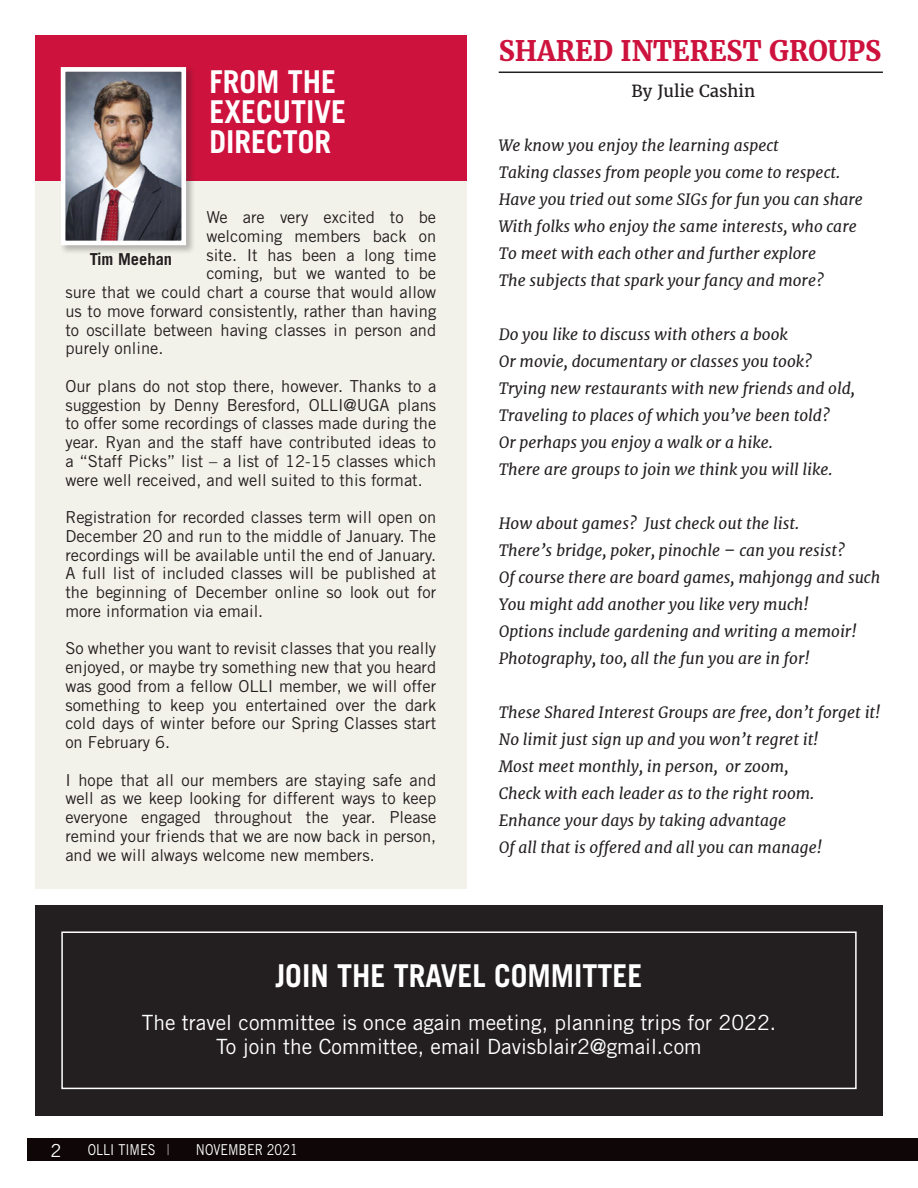
<style>
.page{position:relative;width:918px;height:1188px;background:#fff}
.page>*{position:absolute;margin:0;border:0;box-sizing:border-box;transform-origin:0 0}
.t1{font:700 31.5px/30px "Trade Gothic";color:#fff;scale:.95 1}
.t2{font:700 27.9px "Merriweather";color:#cd123d;scale:.95 1}
.t3{font:21px "Trade Gothic";color:#fff}
.t4{font:18px "Trade Gothic";color:#fff}
.t5{font:16.5px/18.8px "Trade Gothic";color:#231f20;text-align:justify}
.t6{font:16.5px "Merriweather";color:#231f20}
.t7{font:700 16.5px "Trade Gothic";color:#231f20}
.t8{font:italic 15.75px "Merriweather";color:#231f20}
.t9{font:15px "Trade Gothic";color:#fff;scale:.84 1}
.s1{color:#b2b3b7}
</style>
<div class="page">
<div style="left:35px;top:42px;width:432px;height:847px;background:#f3f2ea"></div>
<div style="left:35px;top:35px;width:432px;height:145px;background:#cd123d"></div>
<div style="left:59px;top:66px;width:137px;height:189px;background:#231f20;opacity:.3"></div>
<img style="left:67px;top:73px;width:113px;height:166px">
<div style="left:61px;top:67px;width:125px;height:178px;border:5px solid #fff"></div>
<div style="left:35px;top:905px;width:848px;height:210px;background:#231f20"></div>
<div style="left:61px;top:932px;width:796px;height:157px;border:2px solid #fff"></div>
<hr style="left:499px;top:72px;width:384px;height:1px;background:#231f20">
<div style="left:27px;top:1139px;width:891px;height:22px;background:#0e0607"></div>
<p class="t1" style="left:210px;top:66px;width:145px">FROM THE<br>EXECUTIVE<br>DIRECTOR</p>
<p class="t5" style="left:206px;top:208px;width:231px">We are very excited to be</p>
<p class="t5" style="left:206px;top:227px;width:231px">welcoming members back on</p>
<p class="t5" style="left:206px;top:245px;width:231px">site. It has been a long time</p>
<p class="t5" style="left:206px;top:264px;width:231px">coming, but we wanted to be</p>
<p class="t5" style="left:65px;top:283px;width:372px">sure that we could chart a course that would allow</p>
<p class="t5" style="left:65px;top:302px;width:372px">us to move forward consistently, rather than having</p>
<p class="t5" style="left:65px;top:320px;width:372px">to oscillate between having classes in person and</p>
<p class="t5" style="left:65px;top:339px;width:100px">purely online.</p>
<p class="t5" style="left:65px;top:377px;width:372px">Our plans do not stop there, however. Thanks to a suggestion by Denny Beresford, OLLI@UGA plans to offer some recordings of classes made during the year. Ryan and the staff have contributed ideas to a “Staff Picks” list – a list of 12-15 classes which were well received, and well suited to this format.</p>
<p class="t5" style="left:65px;top:508px;width:372px">Registration for recorded classes term will open on December 20 and run to the middle of January. The recordings will be available until the end of January.<br>A full list of included classes will be published at the beginning of December online so look out for more information via email.</p>
<p class="t5" style="left:65px;top:639px;width:372px">So whether you want to revisit classes that you really enjoyed, or maybe try something new that you heard was good from a fellow OLLI member, we will offer something to keep you entertained over the dark cold days of winter before our Spring Classes start on February 6.</p>
<p class="t5" style="left:65px;top:770px;width:372px">I hope that all our members are staying safe and well as we keep looking for different ways to keep everyone engaged throughout the year. Please remind your friends that we are now back in person, and we will always welcome new members.</p>
<p class="t7" style="left:90px;top:249px;width:84px">Tim Meehan</p>
<p class="t2" style="left:499px;top:34px;width:404px">SHARED INTEREST GROUPS</p>
<p class="t6" style="left:632px;top:81px;width:125px">By Julie Cashin</p>
<p class="t8" style="left:499px;top:136px;width:282px">We know you enjoy the learning aspect</p>
<p class="t8" style="left:499px;top:163px;width:343px">Taking classes from people you come to respect.</p>
<p class="t8" style="left:499px;top:190px;width:366px">Have you tried out some SIGs for fun you can share</p>
<p class="t8" style="left:499px;top:217px;width:360px">With folks who enjoy the same interests, who care</p>
<p class="t8" style="left:499px;top:244px;width:319px">To meet with each other and further explore</p>
<p class="t8" style="left:499px;top:271px;width:327px">The subjects that spark your fancy and more?</p>
<p class="t8" style="left:499px;top:325px;width:291px">Do you like to discuss with others a book</p>
<p class="t8" style="left:499px;top:352px;width:315px">Or movie, documentary or classes you took?</p>
<p class="t8" style="left:499px;top:379px;width:358px">Trying new restaurants with new friends and old,</p>
<p class="t8" style="left:499px;top:406px;width:333px">Traveling to places of which you’ve been told?</p>
<p class="t8" style="left:499px;top:433px;width:276px">Or perhaps you enjoy a walk or a hike.</p>
<p class="t8" style="left:499px;top:460px;width:335px">There are groups to join we think you will like.</p>
<p class="t8" style="left:499px;top:514px;width:302px">How about games? Just check out the list.</p>
<p class="t8" style="left:499px;top:541px;width:348px">There’s bridge, poker, pinochle – can you resist?</p>
<p class="t8" style="left:499px;top:568px;width:383px">Of course there are board games, mahjongg and such</p>
<p class="t8" style="left:499px;top:595px;width:311px">You might add another you like very much!</p>
<p class="t8" style="left:499px;top:622px;width:359px">Options include gardening and writing a memoir!</p>
<p class="t8" style="left:499px;top:649px;width:313px">Photography, too, all the fun you are in for!</p>
<p class="t8" style="left:499px;top:703px;width:383px">These Shared Interest Groups are free, don’t forget it!</p>
<p class="t8" style="left:499px;top:730px;width:321px">No limit just sign up and you won’t regret it!</p>
<p class="t8" style="left:499px;top:757px;width:291px">Most meet monthly, in person, or zoom,</p>
<p class="t8" style="left:499px;top:784px;width:317px">Check with each leader as to the right room.</p>
<p class="t8" style="left:499px;top:811px;width:289px">Enhance your days by taking advantage</p>
<p class="t8" style="left:499px;top:838px;width:325px">Of all that is offered and all you can manage!</p>
<p class="t1" style="left:275px;top:960px;width:388px">JOIN THE TRAVEL COMMITTEE</p>
<p class="t3" style="left:142px;top:1010px;width:636px">The travel committee is once again meeting, planning trips for 2022.</p>
<p class="t3" style="left:216px;top:1034px;width:487px">To join the Committee, email Davisblair2@gmail.com</p>
<p class="t4" style="left:51px;top:1140px;width:12px">2</p>
<p class="t9" style="left:88px;top:1140px;width:99px">OLLI TIMES <span class="s1">|</span></p>
<p class="t9" style="left:196px;top:1140px;width:123px">NOVEMBER 2021</p>
</div>
